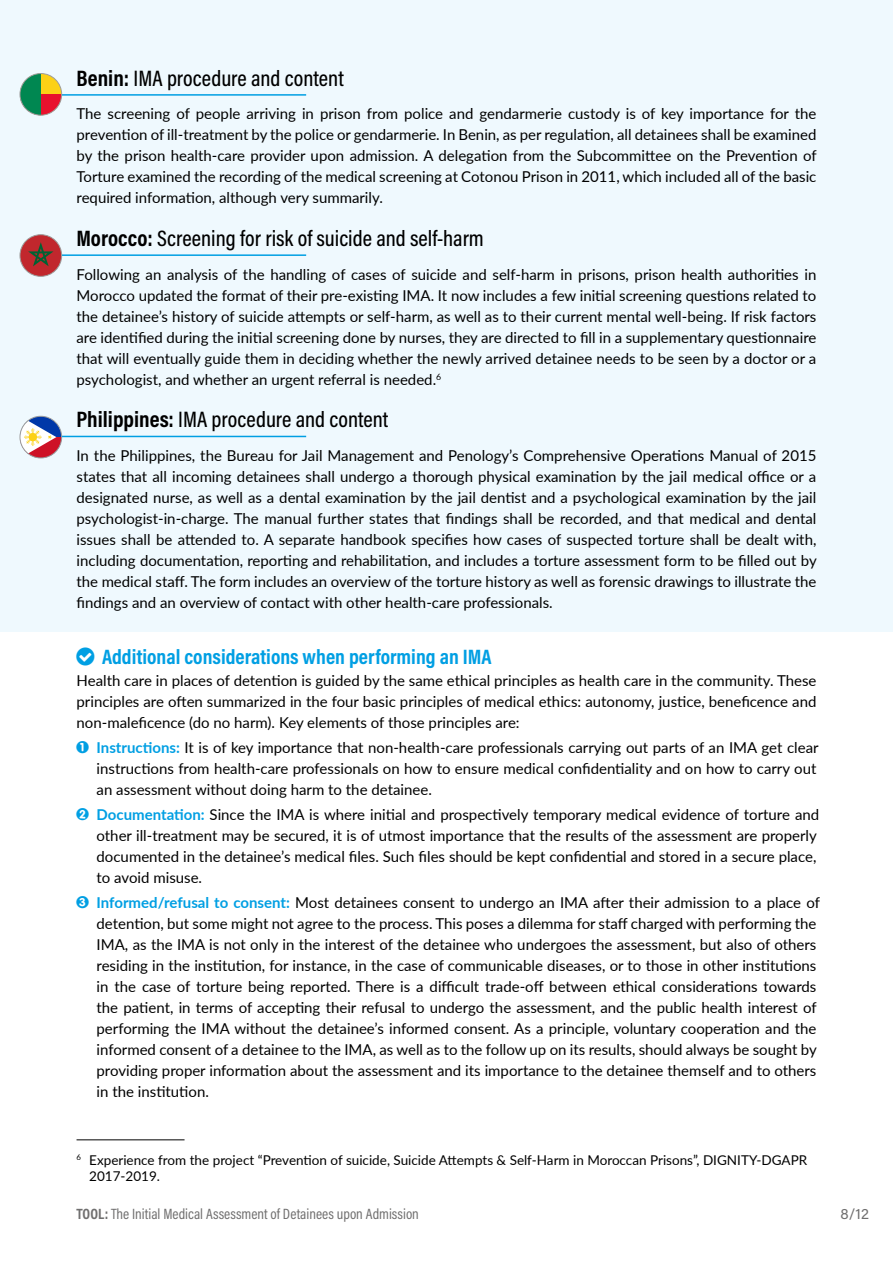
<style>
.page{position:relative;width:893px;height:1263px;background:#fff}
.page>*{position:absolute;margin:0;border:0;box-sizing:border-box;transform-origin:0 0}
.t1{font:500 22.5px "Acumin Pro Cond";color:#000}
.t2{font:700 21px "Acumin Pro Cond";color:#009fe3}
.t3{font:15px/21px "Lato";color:#000;text-align:justify}
.t4{font:15px "Acumin Pro Cond";color:#706f6f}
.t5{font:15px "Acumin Pro";color:#706f6f}
.t6{font:13.5px/16.5px "Lato";color:#000}
.s1{font-weight:700}
.s2{font-family:"Circled";color:#009fe3}
.s3{font-weight:700;color:#009fe3}
</style>
<div class="page">
<div style="left:0;top:0;width:893px;height:631px;background:#eff9fe"></div>
<hr style="left:47px;top:94px;width:259px;height:2px;background:#009fe3">
<hr style="left:47px;top:254px;width:259px;height:2px;background:#009fe3">
<hr style="left:47px;top:436px;width:259px;height:1px;background:#009fe3">
<hr style="left:77px;top:1139px;width:108px;height:1px;background:#000">
<div style="left:20px;top:74px;width:42px;height:41px;background:#fcd116;border-radius:21px"></div>
<svg style="left:41px;top:94px;width:21px;height:20px"></svg>
<svg style="left:20px;top:74px;width:21px;height:40px"></svg>
<div style="left:20px;top:73px;width:42px;height:43px;border:1px solid #9d9d9c;border-radius:50%"></div>
<svg style="left:20px;top:416px;width:42px;height:42px"></svg>
<svg style="left:56px;top:437px;width:6px;height:15px"></svg>
<svg style="left:20px;top:416px;width:36px;height:42px"></svg>
<div style="left:20px;top:416px;width:42px;height:42px;border:1px solid #9d9d9c;border-radius:50%"></div>
<div style="left:20px;top:235px;width:42px;height:41px;background:#c1272d;border-radius:21px"></div>
<svg style="left:28px;top:242px;width:26px;height:24px"></svg>
<div style="left:20px;top:234px;width:42px;height:43px;border:1px solid #9d9d9c;border-radius:50%"></div>
<h1 class="t1" style="left:77px;top:63px;width:269px"><span class="s1">Benin:</span> IMA procedure and content</h1>
<p class="t3" style="left:77px;top:103px;width:742px">The screening of people arriving in prison from police and gendarmerie custody is of key importance for the prevention of ill-treatment by the police or gendarmerie. In Benin, as per regulation, all detainees shall be examined by the prison health-care provider upon admission. A delegation from the Subcommittee on the Prevention of Torture examined the recording of the medical screening at Cotonou Prison in 2011, which included all of the basic required information, although very summarily.</p>
<h1 class="t1" style="left:77px;top:224px;width:409px"><span class="s1">Morocco:</span> Screening for risk of suicide and self-harm</h1>
<p class="t3" style="left:77px;top:263px;width:741px">Following an analysis of the handling of cases of suicide and self-harm in prisons, prison health authorities in Morocco updated the format of their pre-existing IMA. It now includes a few initial screening questions related to the detainee’s history of suicide attempts or self-harm, as well as to their current mental well-being. If risk factors are identified during the initial screening done by nurses, they are directed to fill in a supplementary questionnaire that will eventually guide them in deciding whether the newly arrived detainee needs to be seen by a doctor or a psychologist, and whether an urgent referral is needed.<sup>6</sup></p>
<h1 class="t1" style="left:77px;top:405px;width:313px"><span class="s1">Philippines:</span> IMA procedure and content</h1>
<p class="t3" style="left:77px;top:444px;width:742px">In the Philippines, the Bureau for Jail Management and Penology’s Comprehensive Operations Manual of 2015 states that all incoming detainees shall undergo a thorough physical examination by the jail medical office or a designated nurse, as well as a dental examination by the jail dentist and a psychological examination by the jail psychologist-in-charge. The manual further states that findings shall be recorded, and that medical and dental issues shall be attended to. A separate handbook specifies how cases of suspected torture shall be dealt with, including documentation, reporting and rehabilitation, and includes a torture assessment form to be filled out by the medical staff. The form includes an overview of the torture history as well as forensic drawings to illustrate the findings and an overview of contact with other health-care professionals.</p>
<h2 class="t2" style="left:77px;top:643px;width:417px">□ Additional considerations when performing an IMA</h2>
<p class="t3" style="left:77px;top:669px;width:741px">Health care in places of detention is guided by the same ethical principles as health care in the community. These principles are often summarized in the four basic principles of medical ethics: autonomy, justice, beneficence and non-maleficence (do no harm). Key elements of those principles are:</p>
<p class="t3" style="left:97px;top:736px;width:723px;text-align:left;text-indent:-20px"><span class="s2">1</span> <span class="s3">Instructions:</span> It is of key importance that non-health-care professionals carrying out parts of an IMA get clear instructions from health-care professionals on how to ensure medical confidentiality and on how to carry out an assessment without doing harm to the detainee.</p>
<p class="t3" style="left:97px;top:803px;width:724px;text-align:left;text-indent:-20px"><span class="s2">2</span> <span class="s3">Documentation:</span> Since the IMA is where initial and prospectively temporary medical evidence of torture and other ill-treatment may be secured, it is of utmost importance that the results of the assessment are properly documented in the detainee’s medical files. Such files should be kept confidential and stored in a secure place, to avoid misuse.</p>
<p class="t3" style="left:97px;top:892px;width:725px;text-align:left;text-indent:-20px"><span class="s2">3</span> <span class="s3">Informed/refusal to consent:</span> Most detainees consent to undergo an IMA after their admission to a place of detention, but some might not agree to the process. This poses a dilemma for staff charged with performing the IMA, as the IMA is not only in the interest of the detainee who undergoes the assessment, but also of others residing in the institution, for instance, in the case of communicable diseases, or to those in other institutions in the case of torture being reported. There is a difficult trade-off between ethical considerations towards the patient, in terms of accepting their refusal to undergo the assessment, and the public health interest of performing the IMA without the detainee’s informed consent. As a principle, voluntary cooperation and the informed consent of a detainee to the IMA, as well as to the follow up on its results, should always be sought by providing proper information about the assessment and its importance to the detainee themself and to others in the institution.</p>
<p class="t6" style="left:89px;top:1151px;width:719px;text-indent:-13px"><sup>6</sup> Experience from the project “Prevention of suicide, Suicide Attempts &amp; Self-Harm in Moroccan Prisons”, DIGNITY-DGAPR<br>2017-2019.</p>
<p class="t4" style="left:77px;top:1204px;width:344px"><span class="s1">TOOL:</span> The Initial Medical Assessment of Detainees upon Admission</p>
<p class="t5" style="left:840px;top:1203px;width:30px">8/12</p>
</div>
